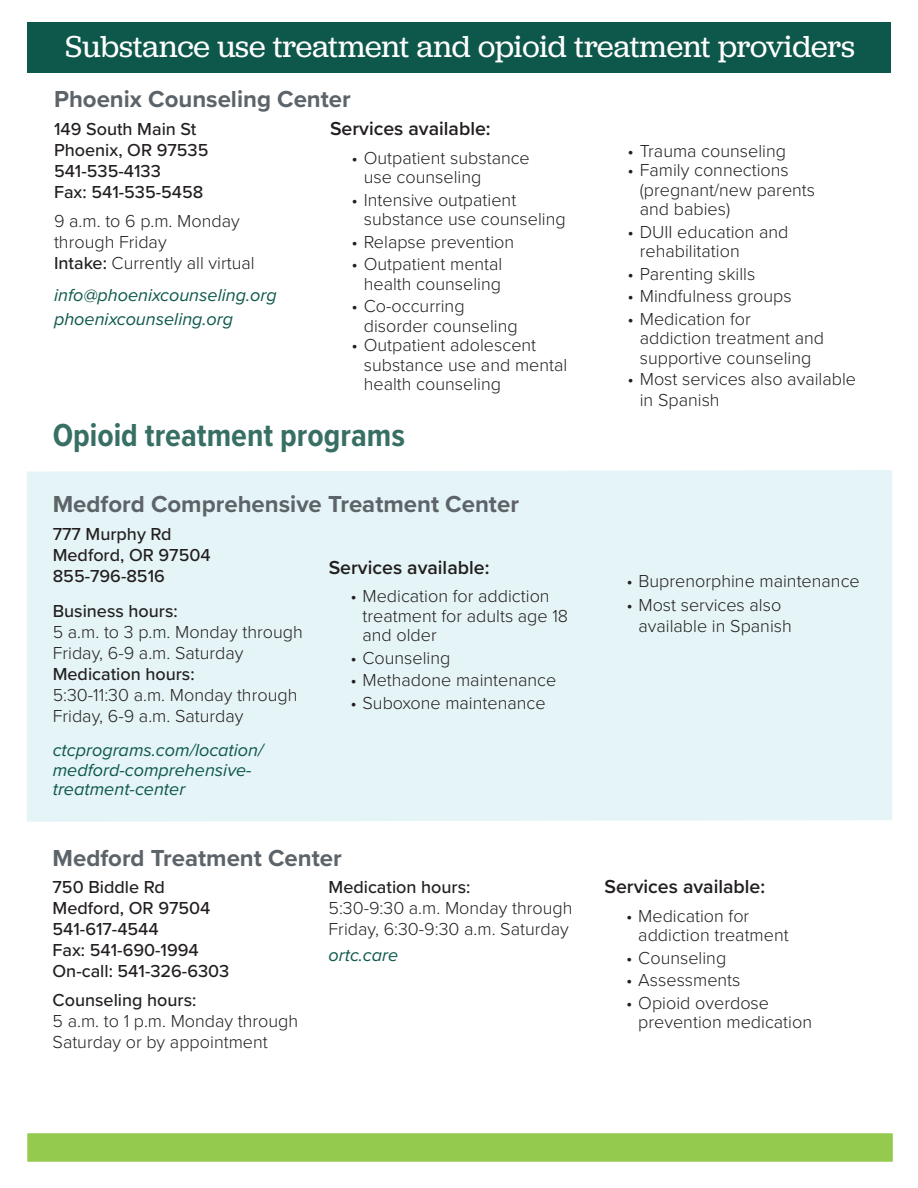
<style>
.page{position:relative;width:918px;height:1188px;background:#fff}
.page>*{position:absolute;margin:0;border:0;box-sizing:border-box;transform-origin:0 0}
.Major_subhead{font:700 33px "Proxima Nova Cond";color:#386f65}
.t1{font:31.5px "Jubilat";color:#fff}
.Subhead_-clinic_name{font:700 24px "Proxima Nova";color:#5c6369}
.subhead-svcs{font:600 19.5px "Proxima Nova";color:#231f20}
.Body{font:300 18px/19.5px "Proxima Nova";color:#231f20}
.body_semi_bold{font:500 18px/21px "Proxima Nova";color:#231f20}
.Body-2{font:italic 18px/19.5px "Proxima Nova";color:#0d584b}
.s1{font-weight:500}
</style>
<div class="page">
<div style="left:27px;top:1133px;width:866px;height:29px;background:#94ca4e;border:2px solid #94ca4e"></div>
<div style="left:27px;top:470px;width:865px;height:352px;background:#e5f4f6"></div>
<div style="left:27px;top:22px;width:864px;height:51px;background:#0d584b"></div>
<p class="t1" style="left:65px;top:26px;width:791px">Substance use treatment and opioid treatment providers</p>
<p class="Subhead_-clinic_name" style="left:54px;top:82px;width:298px">Phoenix Counseling Center</p>
<p class="body_semi_bold" style="left:54px;top:118px;width:156px">149 South Main St<br>Phoenix, OR 97535<br>541-535-4133<br>Fax: 541-535-5458</p>
<p class="Body" style="left:54px;top:210px;width:202px;line-height:21px">9 a.m. to 6 p.m. Monday through Friday<br><span class="s1">Intake:</span> Currently all virtual</p>
<p class="Body-2" style="left:54px;top:282px;width:224px;line-height:24px">info@phoenixcounseling.org phoenixcounseling.org</p>
<p class="subhead-svcs" style="left:330px;top:114px;width:162px">Services available:</p>
<p class="Body" style="left:364px;top:147px;width:168px;text-indent:-12px">• Outpatient substance use counseling</p>
<p class="Body" style="left:364px;top:189px;width:203px;text-indent:-12px">• Intensive outpatient substance use counseling</p>
<p class="Body" style="left:352px;top:231px;width:164px">• Relapse prevention</p>
<p class="Body" style="left:352px;top:253px;width:152px;text-align:center">• Outpatient mental health counseling</p>
<p class="Body" style="left:364px;top:295px;width:155px;text-indent:-12px">• Co-occurring disorder counseling</p>
<p class="Body" style="left:364px;top:334px;width:205px;text-indent:-12px">• Outpatient adolescent substance use and mental health counseling</p>
<p class="Major_subhead" style="left:53px;top:411px;width:354px">Opioid treatment programs</p>
<p class="Subhead_-clinic_name" style="left:53px;top:486px;width:468px">Medford Comprehensive Treatment Center</p>
<p class="body_semi_bold" style="left:53px;top:523px;width:160px">777 Murphy Rd<br>Medford, OR 97504<br>855-796-8516</p>
<p class="Body" style="left:53px;top:600px;width:252px;line-height:21px"><span class="s1">Business hours:<br></span>5 a.m. to 3 p.m. Monday through<br>Friday, 6-9 a.m. Saturday<br><span class="s1">Medication hours:<br></span>5:30-11:30 a.m. Monday through<br>Friday, 6-9 a.m. Saturday</p>
<p class="Body-2" style="left:53px;top:740px;width:212px">ctcprograms.com/location/ medford-comprehensive&shy;treatment-center</p>
<p class="subhead-svcs" style="left:329px;top:553px;width:162px">Services available:</p>
<p class="Body" style="left:362px;top:586px;width:207px;text-indent:-12px">• Medication for addiction treatment for adults age 18 and older</p>
<p class="Body" style="left:350px;top:647px;width:102px">• Counseling</p>
<p class="Body" style="left:350px;top:670px;width:207px">• Methadone maintenance</p>
<p class="Body" style="left:350px;top:692px;width:197px">• Suboxone maintenance</p>
<p class="Subhead_-clinic_name" style="left:53px;top:840px;width:291px">Medford Treatment Center</p>
<p class="body_semi_bold" style="left:53px;top:876px;width:178px">750 Biddle Rd<br>Medford, OR 97504<br>541-617-4544<br>Fax: 541-690-1994<br>On-call: 541-326-6303</p>
<p class="Body" style="left:53px;top:989px;width:247px;line-height:21px"><span class="s1">Counseling hours:<br></span>5 a.m. to 1 p.m. Monday through<br>Saturday or by appointment</p>
<p class="Body" style="left:329px;top:876px;width:246px;line-height:21px"><span class="s1">Medication hours:<br></span>5:30-9:30 a.m. Monday through<br>Friday, 6:30-9:30 a.m. Saturday</p>
<p class="Body-2" style="left:329px;top:944px;width:71px">ortc.care</p>
<p class="Body" style="left:628px;top:140px;width:160px">• Trauma counseling</p>
<p class="Body" style="left:640px;top:160px;width:177px;text-indent:-12px">• Family connections (pregnant/new parents and babies)</p>
<p class="Body" style="left:640px;top:221px;width:150px;text-indent:-12px">• DUII education and rehabilitation</p>
<p class="Body" style="left:628px;top:263px;width:129px">• Parenting skills</p>
<p class="Body" style="left:628px;top:286px;width:166px">• Mindfulness groups</p>
<p class="Body" style="left:640px;top:308px;width:186px;text-indent:-12px">• Medication for addiction treatment and supportive counseling</p>
<p class="Body" style="left:640px;top:367px;width:218px;line-height:21px;text-indent:-12px">• Most services also available in Spanish</p>
<p class="Body" style="left:626px;top:571px;width:235px">• Buprenorphine maintenance</p>
<p class="Body" style="left:638px;top:594px;width:155px;line-height:21px;text-indent:-12px">• Most services also available in Spanish</p>
<p class="subhead-svcs" style="left:605px;top:872px;width:162px">Services available:</p>
<p class="Body" style="left:638px;top:905px;width:152px;text-indent:-12px">• Medication for addiction treatment</p>
<p class="Body" style="left:626px;top:947px;width:102px">• Counseling</p>
<p class="Body" style="left:626px;top:970px;width:116px">• Assessments</p>
<p class="Body" style="left:638px;top:992px;width:175px;text-indent:-12px">• Opioid overdose prevention medication</p>
</div>
